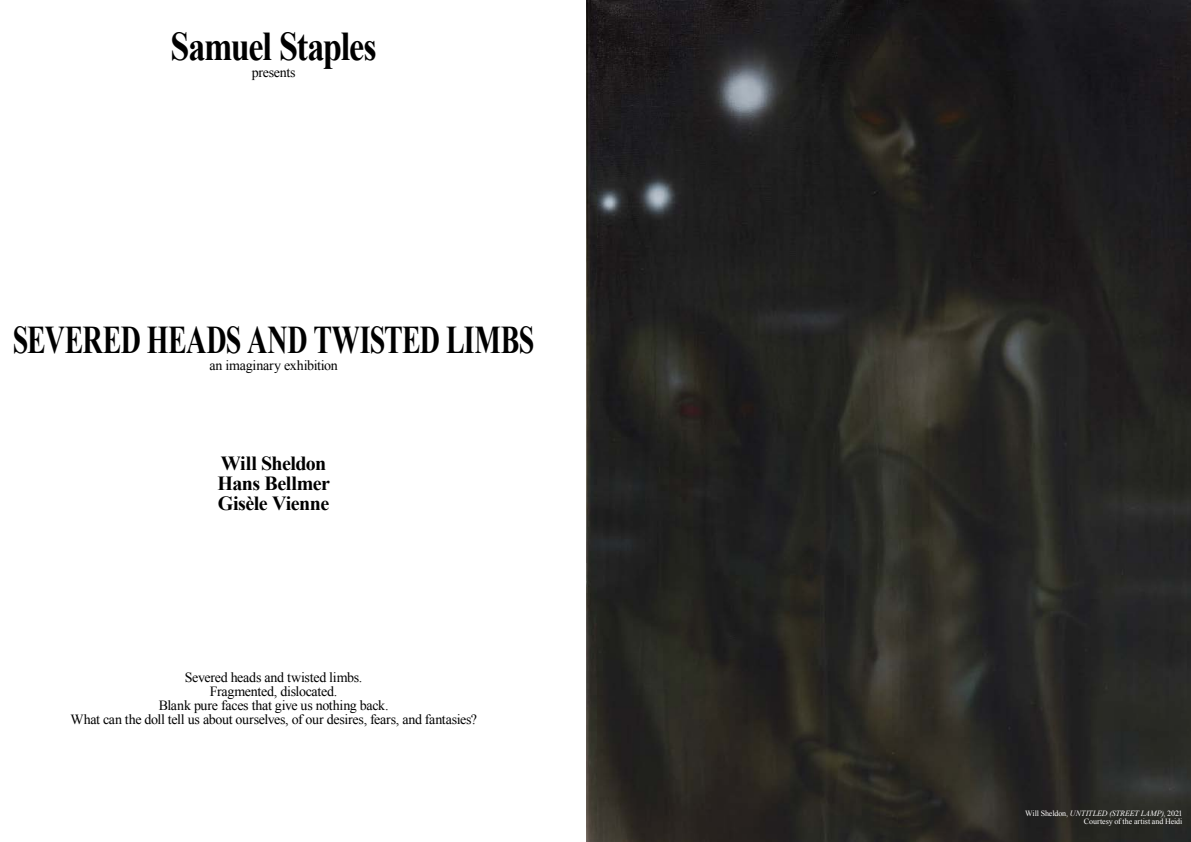
<style>
.page{position:relative;width:1191px;height:842px;background:#fff}
.page>*{position:absolute;margin:0;border:0;box-sizing:border-box;transform-origin:0 0}
.t1{font:700 40.8px "Times New Roman";letter-spacing:-.035em;color:#000;scale:.83 1}
.t2{font:700 39.2px "Times New Roman";letter-spacing:-.02em;color:#000;scale:.71 1}
.t3{font:700 20px/20px "Times New Roman";letter-spacing:-.025em;color:#000}
.t4{font:14px/14px "Times New Roman";letter-spacing:-.02em;color:#000;text-align:center}
.t5{font:8px/8px "Times New Roman";letter-spacing:-.005em;color:#fff;text-align:right}
.s1{font-style:italic}
</style>
<div class="page">
<img style="left:587px;top:0;width:604px;height:842px">
<h1 class="t1" style="left:171px;top:18px;width:250px">Samuel Staples</h1>
<p class="t4" style="left:252px;top:65px;width:45px">presents</p>
<h2 class="t2" style="left:13px;top:313px;width:736px">SEVERED HEADS AND TWISTED LIMBS</h2>
<p class="t4" style="left:209px;top:358px;width:130px">an imaginary exhibition</p>
<h3 class="t3" style="left:217px;top:452px;width:114px">Will Sheldon<br>Hans Bellmer<br>Gisèle Vienne</h3>
<p class="t4" style="left:70px;top:670px;width:408px">Severed heads and twisted limbs.<br>Fragmented, dislocated.<br>Blank pure faces that give us nothing back.<br>What can the doll tell us about ourselves, of our desires, fears, and fantasies?</p>
<p class="t5" style="left:1025px;top:809px;width:159px">Will Sheldon, <span class="s1">UNTITLED (STREET LAMP)</span>, 2021<br>Courtesy of the artist and Heidi</p>
</div>
